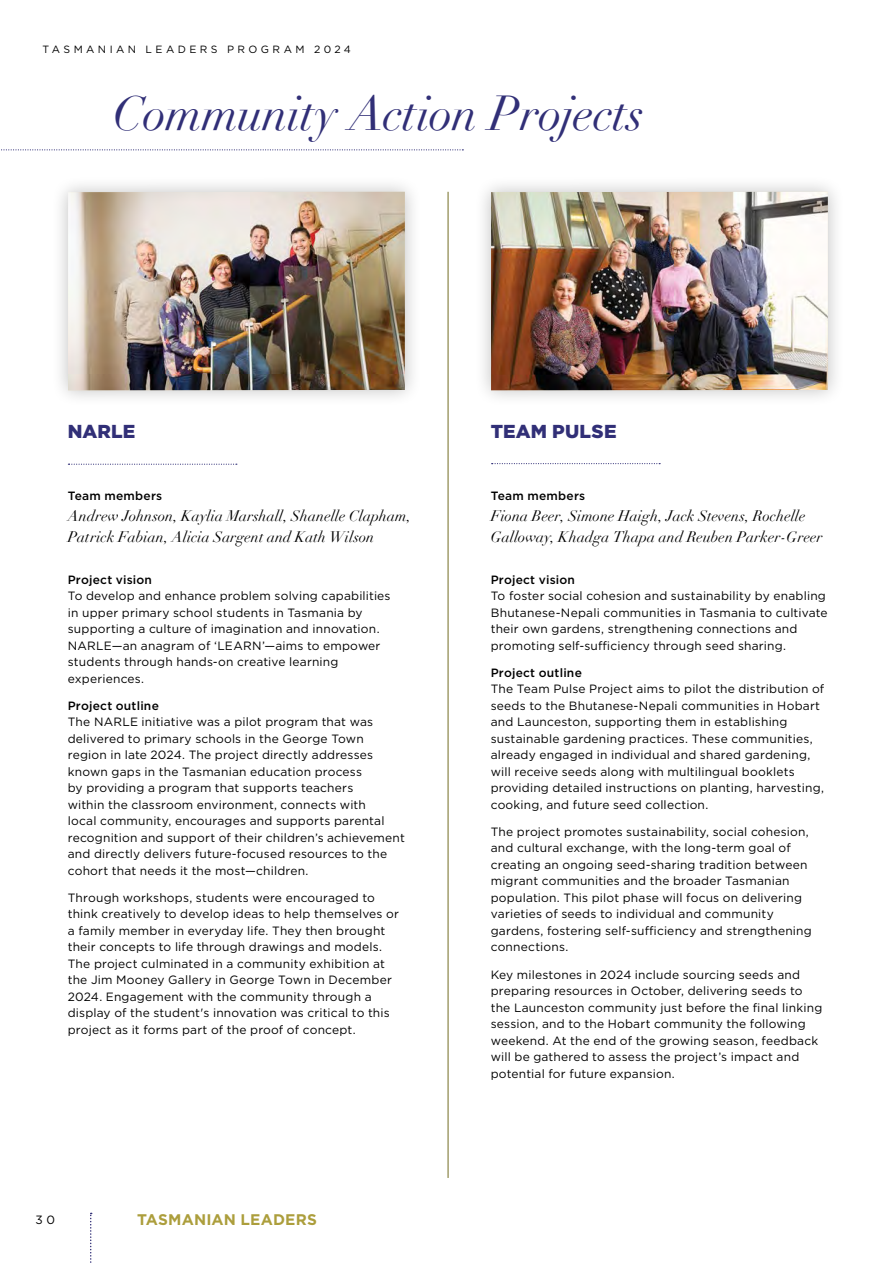
<style>
.page{position:relative;width:893px;height:1263px;background:#fff}
.page>*{position:absolute;margin:0;border:0;box-sizing:border-box;transform-origin:0 0}
.TLY_HEADING{font:italic 48px "Didot";letter-spacing:-.01em;color:#312f77}
.MAIN_YB{font:900 18.75px "Gotham";letter-spacing:.005em;color:#312f77}
.t1{font:700 15.45px "Gotham";letter-spacing:.01em;color:#ac9e3c}
.MAIN_YB-2{font:italic 15px/21px "Didot";color:#000}
.MAIN_YB-3{font:12px/16.5px "Gotham";letter-spacing:.015em;color:#000}
.MAIN_YB-4{font:500 12px "Gotham";letter-spacing:.02em;color:#000}
.Graduate_name{font:10.5px "Gotham";letter-spacing:.325em;color:#000}
.s1{font-weight:500}
</style>
<div class="page">
<div style="left:51px;top:175px;width:371px;height:233px;background:#000;opacity:.25"></div>
<img style="left:68px;top:192px;width:337px;height:198px">
<div style="left:473px;top:175px;width:372px;height:233px;background:#000;opacity:.25"></div>
<img style="left:491px;top:192px;width:337px;height:198px">
<svg style="left:90px;top:1213px;width:2px;height:50px"></svg>
<svg style="left:1px;top:149px;width:462px;height:1px"></svg>
<svg style="left:68px;top:464px;width:169px;height:1px"></svg>
<svg style="left:492px;top:463px;width:168px;height:1px"></svg>
<hr style="left:447px;top:192px;width:2px;height:986px;background:#97935c">
<p class="Graduate_name" style="left:43px;top:43px;width:310px">TASMANIAN LEADERS PROGRAM 2024</p>
<p class="TLY_HEADING" style="left:113px;top:84px;width:533px">Community Action Projects</p>
<p class="MAIN_YB" style="left:68px;top:419px;width:69px">NARLE</p>
<p class="MAIN_YB-4" style="left:68px;top:488px;width:96px">Team members</p>
<p class="MAIN_YB-2" style="left:68px;top:506px;width:345px">Andrew Johnson, Kaylia Marshall, Shanelle Clapham,<br>Patrick Fabian, Alicia Sargent and Kath Wilson</p>
<p class="MAIN_YB-3" style="left:68px;top:571px;width:324px"><span class="s1">Project vision<br></span>To develop and enhance problem solving capabilities in upper primary school students in Tasmania by supporting a culture of imagination and innovation.<br>NARLE—an anagram of ‘LEARN’—aims to empower students through hands-on creative learning experiences.</p>
<p class="MAIN_YB-3" style="left:68px;top:697px;width:339px"><span class="s1">Project outline<br></span>The NARLE initiative was a pilot program that was delivered to primary schools in the George Town region in late 2024. The project directly addresses known gaps in the Tasmanian education process<br>by providing a program that supports teachers<br>within the classroom environment, connects with<br>local community, encourages and supports parental recognition and support of their children’s achievement and directly delivers future-focused resources to the cohort that needs it the most—children.</p>
<p class="MAIN_YB-3" style="left:68px;top:889px;width:333px">Through workshops, students were encouraged to think creatively to develop ideas to help themselves or a family member in everyday life. They then brought their concepts to life through drawings and models.<br>The project culminated in a community exhibition at the Jim Mooney Gallery in George Town in December 2024. Engagement with the community through a display of the student's innovation was critical to this project as it forms part of the proof of concept.</p>
<p class="MAIN_YB-3" style="left:35px;top:1211px;width:21px">3 0</p>
<p class="t1" style="left:137px;top:1209px;width:181px">TASMANIAN LEADERS</p>
<p class="MAIN_YB" style="left:491px;top:419px;width:127px">TEAM PULSE</p>
<p class="MAIN_YB-4" style="left:491px;top:488px;width:96px">Team members</p>
<p class="MAIN_YB-2" style="left:491px;top:506px;width:333px">Fiona Beer, Simone Haigh, Jack Stevens, Rochelle<br>Galloway, Khadga Thapa and Reuben Parker-Greer</p>
<p class="MAIN_YB-3" style="left:491px;top:571px;width:338px"><span class="s1">Project vision<br></span>To foster social cohesion and sustainability by enabling Bhutanese-Nepali communities in Tasmania to cultivate their own gardens, strengthening connections and promoting self-sufficiency through seed sharing.</p>
<p class="MAIN_YB-3" style="left:491px;top:664px;width:335px"><span class="s1">Project outline<br></span>The Team Pulse Project aims to pilot the distribution of seeds to the Bhutanese-Nepali communities in Hobart and Launceston, supporting them in establishing sustainable gardening practices. These communities, already engaged in individual and shared gardening, will receive seeds along with multilingual booklets providing detailed instructions on planting, harvesting, cooking, and future seed collection.</p>
<p class="MAIN_YB-3" style="left:491px;top:823px;width:323px">The project promotes sustainability, social cohesion, and cultural exchange, with the long-term goal of creating an ongoing seed-sharing tradition between migrant communities and the broader Tasmanian population. This pilot phase will focus on delivering varieties of seeds to individual and community gardens, fostering self-sufficiency and strengthening connections.</p>
<p class="MAIN_YB-3" style="left:491px;top:966px;width:333px">Key milestones in 2024 include sourcing seeds and preparing resources in October, delivering seeds to the Launceston community just before the final linking session, and to the Hobart community the following weekend. At the end of the growing season, feedback will be gathered to assess the project’s impact and potential for future expansion.</p>
</div>
